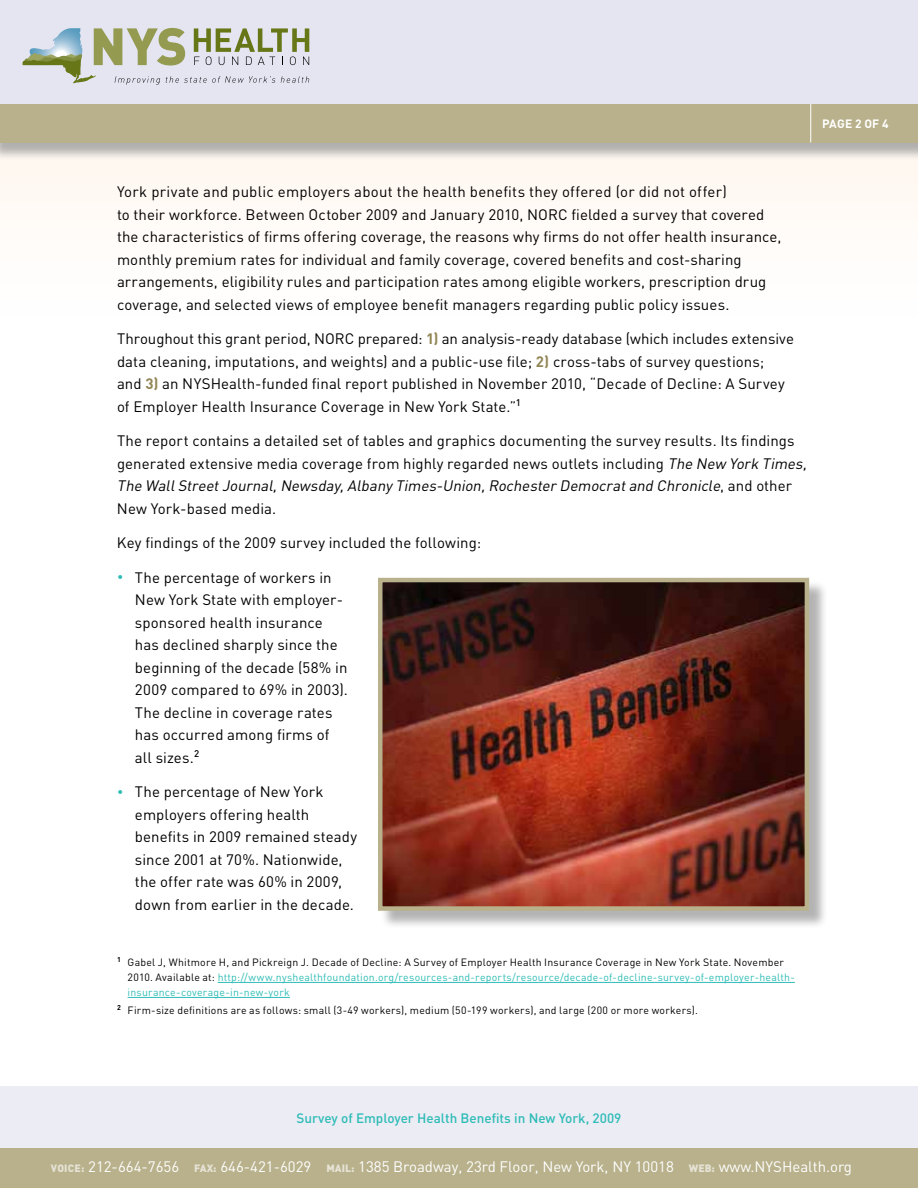
<style>
.page{position:relative;width:918px;height:1188px;background:#fff}
.page>*{position:absolute;margin:0;border:0;box-sizing:border-box;transform-origin:0 0}
.t1{font:15px/22.5px "DIN";letter-spacing:.005em;color:#000}
.t2{font:15px "DIN";color:#fff}
.t3{font:500 13.5px "DIN";color:#2dbcb6}
.t4{font:700 12px "DIN";color:#fff}
.t5{font:10.5px/15px "DIN";letter-spacing:.02em;color:#2dbcb6}
.t6{font:10.5px "DIN";letter-spacing:.025em;color:#000}
.s1{font-weight:700;color:#928656}
.s2{font-style:italic}
.s3{font-size:12px;color:#2dbcb6}
.s4{color:#000}
.s5{font-weight:900;font-size:10.5px;color:#e6e2d5}
</style>
<div class="page">
<div style="left:0;top:0;width:918px;height:106px;background:#e4e5f1"></div>
<div style="left:0;top:142px;width:918px;height:224px;background:#fffdfb"></div>
<div style="left:0;top:1086px;width:918px;height:102px;background:#ececf5"></div>
<div style="left:0;top:106px;width:918px;height:55px;background:#999;opacity:.75"></div>
<div style="left:0;top:104px;width:918px;height:38px;background:#b8b18b"></div>
<hr style="left:810px;top:104px;width:1px;height:39px;background:#fff">
<div style="left:0;top:1148px;width:918px;height:40px;background:#b8b18b"></div>
<hr style="left:218px;top:982px;width:577px;height:1px;background:#2dbcb6">
<hr style="left:128px;top:997px;width:162px;height:1px;background:#2dbcb6">
<div style="left:380px;top:580px;width:448px;height:349px;background:#000;opacity:.3"></div>
<img style="left:383px;top:583px;width:421px;height:323px">
<div style="left:378px;top:578px;width:431px;height:333px;border:4px solid #b8b18b"></div>
<svg style="left:23px;top:28px;width:286px;height:57px"></svg>
<p class="t4" style="left:822px;top:116px;width:68px">PAGE 2 OF 4</p>
<p class="t1" style="left:117px;top:181px;width:666px">York private and public employers about the health benefits they offered (or did not offer)<br>to their workforce. Between October 2009 and January 2010, NORC fielded a survey that covered the characteristics of firms offering coverage, the reasons why firms do not offer health insurance, monthly premium rates for individual and family coverage, covered benefits and cost-sharing arrangements, eligibility rules and participation rates among eligible workers, prescription drug coverage, and selected views of employee benefit managers regarding public policy issues.</p>
<p class="t1" style="left:117px;top:328px;width:678px">Throughout this grant period, NORC prepared: <span class="s1">1)</span> an analysis-ready database (which includes extensive data cleaning, imputations, and weights) and a public-use file; <span class="s1">2)</span> cross-tabs of survey questions;<br>and <span class="s1">3)</span> an NYSHealth-funded final report published in November 2010, “Decade of Decline: A Survey of Employer Health Insurance Coverage in New York State.”<sup>1</sup></p>
<p class="t1" style="left:117px;top:430px;width:694px">The report contains a detailed set of tables and graphics documenting the survey results. Its findings generated extensive media coverage from highly regarded news outlets including <span class="s2">The New York Times, The WallStreetJournal,Newsday,Albany Times-Union,Rochester Democratand Chronicle</span>, a n d o t h e r New York-based media.</p>
<p class="t1" style="left:117px;top:532px;width:366px">Key findings of the 2009 survey included the following:</p>
<p class="t1" style="left:135px;top:567px;width:215px;text-indent:-18px"><span class="s3">•</span> The percentage of workers in<br>New York State with employer&shy;sponsored health insurance has declined sharply since the beginning of the decade (58% in<br>2009 compared to 69% in 2003).<br>The decline in coverage rates has occurred among firms of all sizes.<sup>2</sup></p>
<p class="t1" style="left:135px;top:781px;width:224px;text-indent:-18px"><span class="s3">•</span> The percentage of New York employers offering health benefits in 2009 remained steady since 2001 at 70%. Nationwide, the offer rate was 60% in 2009, down from earlier in the decade.</p>
<p class="t5" style="left:128px;top:955px;width:669px;text-indent:-11px"><sup>1</sup> <span class="s4">Gabel J, Whitmore H, and Pickreign J. Decade of Decline: A Survey of Employer Health Insurance Coverage in New York State. November<br>2010. Available at:</span> http://www.nyshealthfoundation.org/resources-and-reports/resource/decade-of-decline-survey-of-employer-health&shy;insurance-coverage-in-new-york</p>
<p class="t6" style="left:117px;top:1004px;width:582px"><sup>2</sup> Firm-size definitions are as follows: small (3-49 workers), medium (50-199 workers), and large (200 or more workers).</p>
<p class="t3" style="left:297px;top:1109px;width:326px">Survey of Employer Health Benefits in New York, 2009</p>
<p class="t2" style="left:51px;top:1158px;width:803px"><span class="s5">VOICE:</span> 212-664-7656 <span class="s5">FAX:</span> 646-421-6029 <span class="s5">MAIL:</span> 1385 Broadway, 23rd Floor, New York, NY 10018 <span class="s5">WEB:</span> www.NYSHealth.org</p>
</div>
